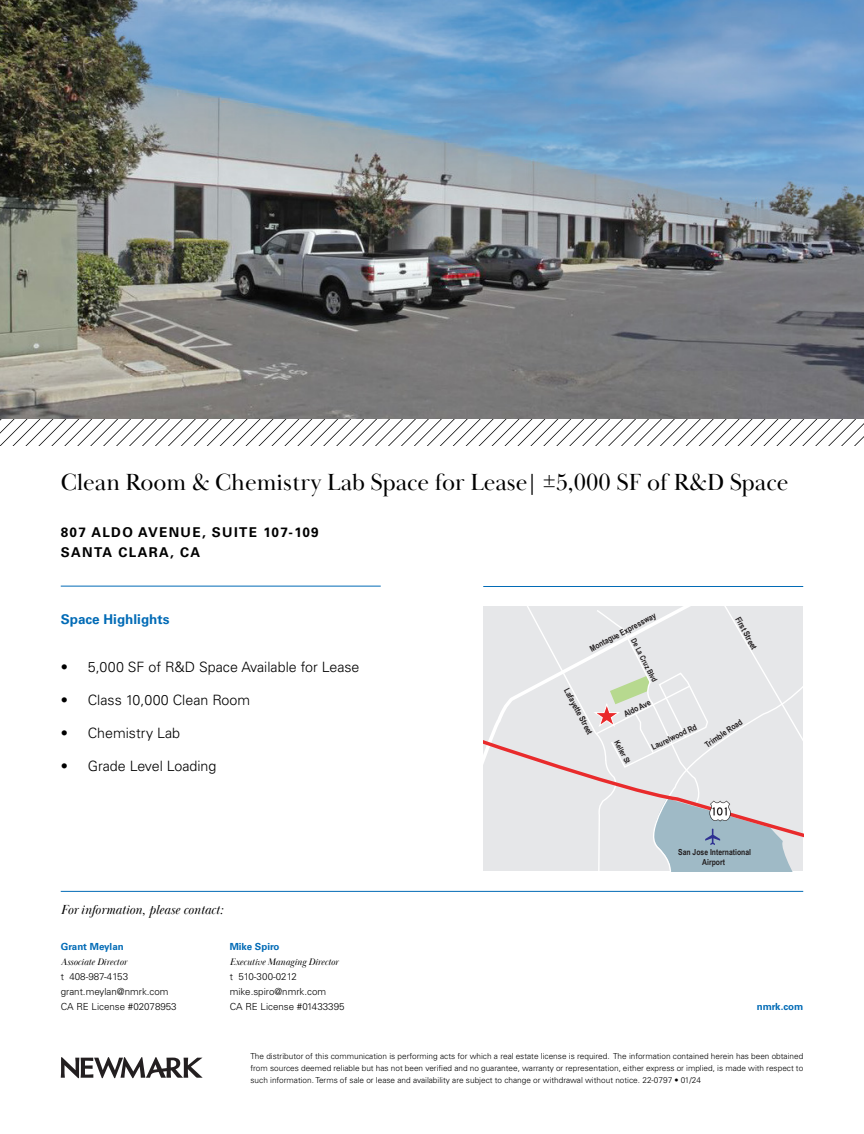
<style>
.page{position:relative;width:864px;height:1134px;background:#fff}
.page>*{position:absolute;margin:0;border:0;box-sizing:border-box;transform-origin:0 0}
.t1{font:24px "Baskerville Display PT";color:#000}
.t2{font:300 14.25px "Univers LT Std";color:#000}
.Head_9_13_CAPS{font:700 13.5px "Univers LT Std";letter-spacing:.1em;color:#000}
.t3{font:italic 13.5px "Baskerville Display PT";color:#000}
.Head_9_15_Univ_Bold_Blue{font:700 13.5px "Univers LT Std";color:#026bb6}
.t4{font:300 9.75px/15px "Univers LT Pro 45";color:#000}
.t5{font:italic 9.75px "Baskerville Display PT";color:#000}
.t6{font:700 9.75px "Univers LT Pro 65";color:#026bb6}
.t7{font:300 8.25px/12px "Univers LT Pro 45";color:#000;text-align:justify}
.t8{font:700 8.25px/10.1px "Arial Narrow";color:#231f20;text-align:center}
.t9{font:700 7.65px "Arial Narrow";color:#231f20}
</style>
<div class="page">
<hr style="left:483px;top:586px;width:320px;height:1px;background:#026bb6">
<hr style="left:61px;top:586px;width:320px;height:1px;background:#026bb6">
<svg style="left:0;top:418px;width:864px;height:28px"></svg>
<img style="left:0;top:0;width:864px;height:418px">
<hr style="left:61px;top:891px;width:742px;height:1px;background:#026bb6">
<svg style="left:61px;top:1057px;width:142px;height:21px"></svg>
<svg style="left:483px;top:606px;width:320px;height:265px;background:#e0e1e3"></svg>
<p class="t1" style="left:61px;top:468px;width:729px">Clean Room &amp; Chemistry Lab Space for Lease| ±5,000 SF of R&amp;D Space</p>
<p class="Head_9_13_CAPS" style="left:61px;top:524px;width:260px">807 ALDO AVENUE, SUITE 107-109</p>
<p class="Head_9_13_CAPS" style="left:61px;top:544px;width:141px">SANTA CLARA, CA</p>
<p class="Head_9_15_Univ_Bold_Blue" style="left:61px;top:611px;width:110px">Space Highlights</p>
<p class="t2" style="left:61px;top:658px;width:300px">• 5,000 SF of R&amp;D Space Available for Lease</p>
<p class="t2" style="left:61px;top:691px;width:191px">• Class 10,000 Clean Room</p>
<p class="t2" style="left:61px;top:724px;width:121px">• Chemistry Lab</p>
<p class="t2" style="left:61px;top:757px;width:157px">• Grade Level Loading</p>
<h3 class="t3" style="left:61px;top:902px;width:164px">For information, please contact:</h3>
<p class="t6" style="left:61px;top:940px;width:65px">Grant Meylan</p>
<p class="t5" style="left:61px;top:956px;width:68px">Associate Director</p>
<p class="t4" style="left:61px;top:969px;width:117px">t 408-987-4153 grant.meylan@nmrk.com<br>CA RE License #02078953</p>
<p class="t6" style="left:230px;top:940px;width:51px">Mike Spiro</p>
<p class="t5" style="left:230px;top:956px;width:110px">Executive Managing Director</p>
<p class="t4" style="left:230px;top:969px;width:116px">t 510-300-0212 mike.spiro@nmrk.com<br>CA RE License #01433395</p>
<p class="t8" style="left:588px;top:644px;width:75px;rotate:-28deg">Montague Expressway</p>
<p class="t8" style="left:743px;top:615px;width:38px;rotate:62deg">First Street</p>
<p class="t8" style="left:571px;top:686px;width:53px;rotate:62deg">Lafayette Street</p>
<p class="t9" style="left:639px;top:636px;width:49px;rotate:63deg">De La Cruz Blvd</p>
<p class="t8" style="left:622px;top:710px;width:31px;rotate:-27deg">Aldo Ave</p>
<p class="t8" style="left:703px;top:741px;width:45px;rotate:-34deg">Trimble Road</p>
<p class="t8" style="left:650px;top:743px;width:51px;rotate:-26deg">Laurelwood Rd</p>
<p class="t9" style="left:622px;top:738px;width:27px;rotate:62deg">Keller St</p>
<p class="t8" style="left:678px;top:846px;width:74px">San Jose International<br>Airport</p>
<p class="t6" style="left:757px;top:999px;width:48px">nmrk.com</p>
<p class="t7" style="left:250px;top:1050px;width:554px">The distributor of this communication is performing acts for which a real estate license is required. The information contained herein has been obtained from sources deemed reliable but has not been verified and no guarantee, warranty or representation, either express or implied, is made with respect to such information. Terms of sale or lease and availability are subject to change or withdrawal without notice. 22-0797 • 01/24</p>
</div>
